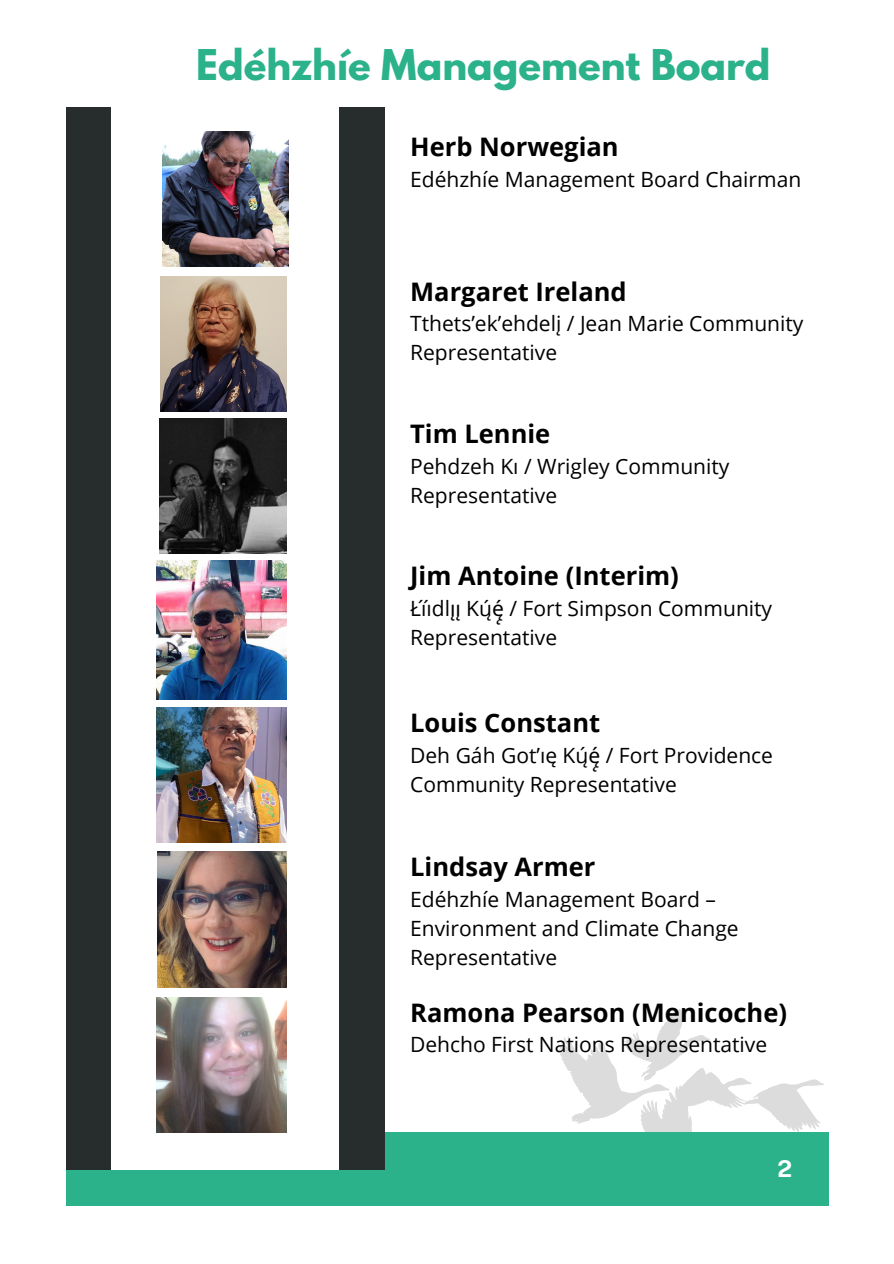
<style>
.page{position:relative;width:894px;height:1264px;background:#fff}
.page>*{position:absolute;margin:0;border:0;box-sizing:border-box;transform-origin:0 0}
.t1{font:700 37.5px "League Spartan";color:#2bb28a}
.t2{font:700 25.5px "Open Sans";color:#000}
.t3{font:700 23.25px "Public Sans";color:#fff}
.t4{font:21px/29.2px "Open Sans";color:#000}
.s1{font-family:"Noto Sans"}
</style>
<div class="page">
<svg style="left:558px;top:1009px;width:265px;height:123px"></svg>
<div style="left:66px;top:1132px;width:762px;height:73px;background:#2bb28a"></div>
<div style="left:66px;top:107px;width:318px;height:1062px;background:#272d2d"></div>
<div style="left:111px;top:89px;width:228px;height:1080px;background:#fff"></div>
<img style="left:160px;top:276px;width:126px;height:135px">
<img style="left:159px;top:418px;width:127px;height:136px">
<img style="left:157px;top:561px;width:129px;height:138px">
<img style="left:157px;top:852px;width:129px;height:135px">
<img style="left:157px;top:997px;width:129px;height:135px">
<img style="left:157px;top:707px;width:129px;height:135px">
<img style="left:162px;top:132px;width:126px;height:135px">
<p class="t1" style="left:196px;top:46px;width:575px">Edéhzhíe Management Board</p>
<p class="t2" style="left:410px;top:129px;width:210px">Herb Norwegian</p>
<p class="t4" style="left:410px;top:164px;width:392px">Edéhzhíe Management Board Chairman</p>
<p class="t2" style="left:410px;top:273px;width:218px">Margaret Ireland</p>
<p class="t4" style="left:410px;top:308px;width:394px">Tthets’ek’ehdelį / Jean Marie Community<br>Representative</p>
<p class="t2" style="left:410px;top:416px;width:142px">Tim Lennie</p>
<p class="t4" style="left:410px;top:451px;width:321px">Pehdzeh Kı / Wrigley Community<br>Representative</p>
<p class="t2" style="left:410px;top:558px;width:270px">Jim Antoine (Interim)</p>
<p class="t4" style="left:410px;top:593px;width:363px">Łı́ı́dl<span class="s1">ı̨ı̨</span> Kų́<span class="s1">ę̨́</span> / Fort Simpson Community<br>Representative</p>
<p class="t2" style="left:410px;top:705px;width:191px">Louis Constant</p>
<p class="t4" style="left:410px;top:739px;width:364px">Deh Gáh Got’ıę Kų́<span class="s1">ę̨́</span> / Fort Providence<br>Community Representative</p>
<p class="t2" style="left:410px;top:849px;width:187px">Lindsay Armer</p>
<p class="t4" style="left:410px;top:884px;width:330px">Edéhzhíe Management Board –<br>Environment and Climate Change<br>Representative</p>
<p class="t2" style="left:410px;top:994px;width:378px">Ramona Pearson (Menicoche)</p>
<p class="t4" style="left:410px;top:1029px;width:358px">Dehcho First Nations Representative</p>
<p class="t3" style="left:777px;top:1154px;width:16px">2</p>
</div>
